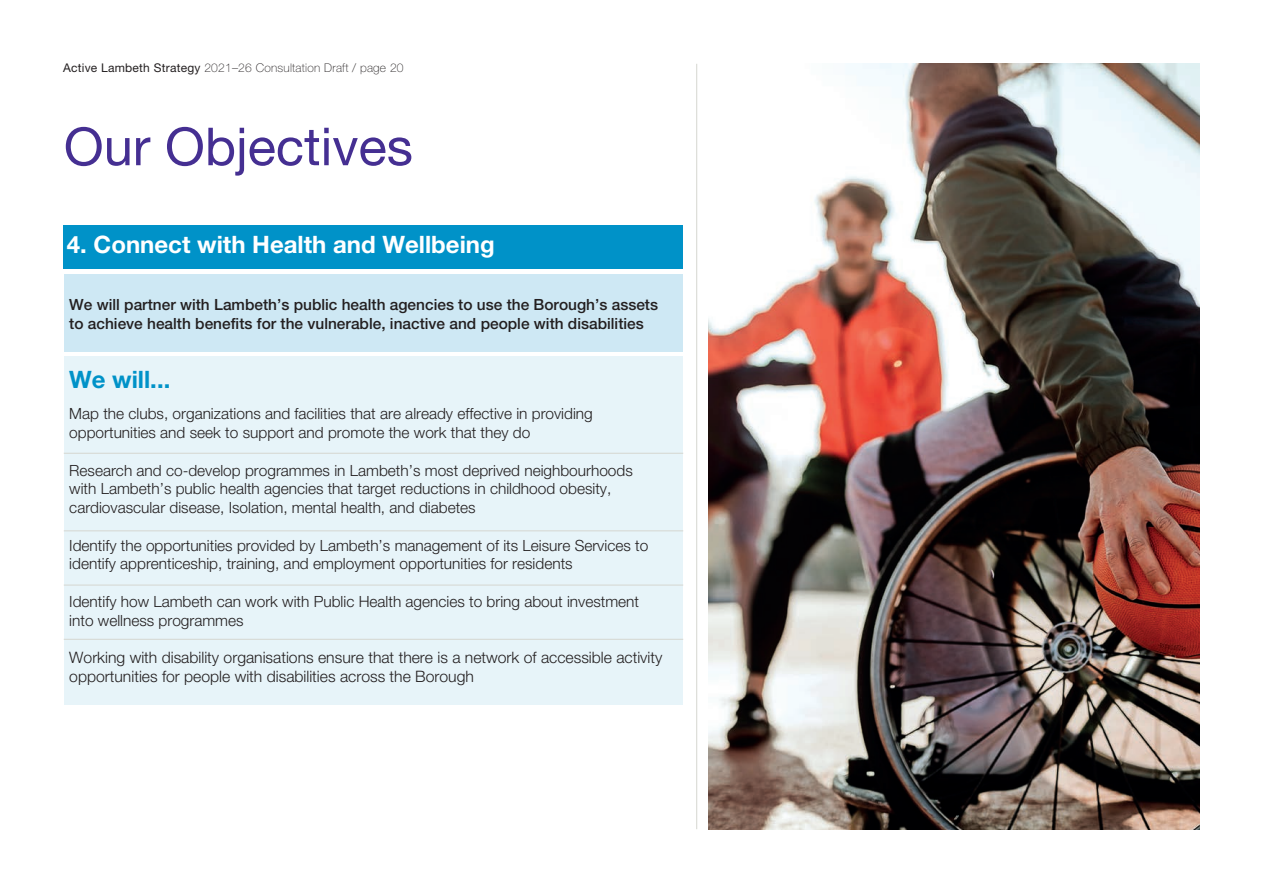
<style>
.page{position:relative;width:1263px;height:893px;background:#fff}
.page>*{position:absolute;margin:0;border:0;box-sizing:border-box;transform-origin:0 0}
.t1{font:52.5px "Helvetica Neue LT Std";color:#452f92}
.t2{font:700 24px "Helvetica Neue LT Std";color:#fff}
.t3{font:700 24px "Helvetica Neue LT Std";color:#0092c8}
.t4{font:300 15.75px/18.8px "Helvetica Neue LT Std";color:#231f20}
.t5{font:300 15.45px/18.8px "Helvetica Neue LT Std";color:#231f20}
.t6{font:500 15.45px/18.8px "Helvetica Neue LT Std";color:#231f20}
.t7{font:100 12px "Helvetica Neue LT Std";letter-spacing:.02em;color:#231f20}
.s1{font-weight:400}
</style>
<div class="page">
<div style="left:64px;top:357px;width:619px;height:348px;background:#e7f4f9"></div>
<div style="left:64px;top:274px;width:619px;height:78px;background:#cee8f4"></div>
<hr style="left:64px;top:639px;width:619px;height:1px;background:#d5d6d0">
<hr style="left:64px;top:585px;width:619px;height:1px;background:#d5d6d0">
<hr style="left:64px;top:453px;width:619px;height:1px;background:#d5d6d0">
<hr style="left:64px;top:530px;width:619px;height:1px;background:#d5d6d0">
<hr style="left:696px;top:64px;width:1px;height:765px;background:#d5d6d0">
<div style="left:64px;top:225px;width:619px;height:44px;background:#0092c8"></div>
<img style="left:709px;top:64px;width:490px;height:765px">
<p class="t7" style="left:63px;top:61px;width:342px"><span class="s1">Active Lambeth Strategy</span> 2021–26 Consultation Draft / page 20</p>
<h1 class="t1" style="left:64px;top:115px;width:351px">Our Objectives</h1>
<h2 class="t2" style="left:67px;top:230px;width:429px">4. Connect with Health and Wellbeing</h2>
<p class="t6" style="left:69px;top:295px;width:590px">We will partner with Lambeth’s public health agencies to use the Borough’s assets to achieve health benefits for the vulnerable, inactive and people with disabilities</p>
<h3 class="t3" style="left:69px;top:364px;width:103px">We will...</h3>
<p class="t5" style="left:69px;top:404px;width:525px">Map the clubs, organizations and facilities that are already effective in providing opportunities and seek to support and promote the work that they do</p>
<p class="t5" style="left:69px;top:460px;width:565px">Research and co-develop programmes in Lambeth’s most deprived neighbourhoods with Lambeth’s public health agencies that target reductions in childhood obesity, cardiovascular disease, Isolation, mental health, and diabetes</p>
<p class="t5" style="left:69px;top:535px;width:580px">Identify the opportunities provided by Lambeth’s management of its Leisure Services to identify apprenticeship, training, and employment opportunities for residents</p>
<p class="t5" style="left:69px;top:592px;width:571px">Identify how Lambeth can work with Public Health agencies to bring about investment into wellness programmes</p>
<p class="t4" style="left:69px;top:648px;width:595px">Working with disability organisations ensure that there is a network of accessible activity opportunities for people with disabilities across the Borough</p>
</div>
